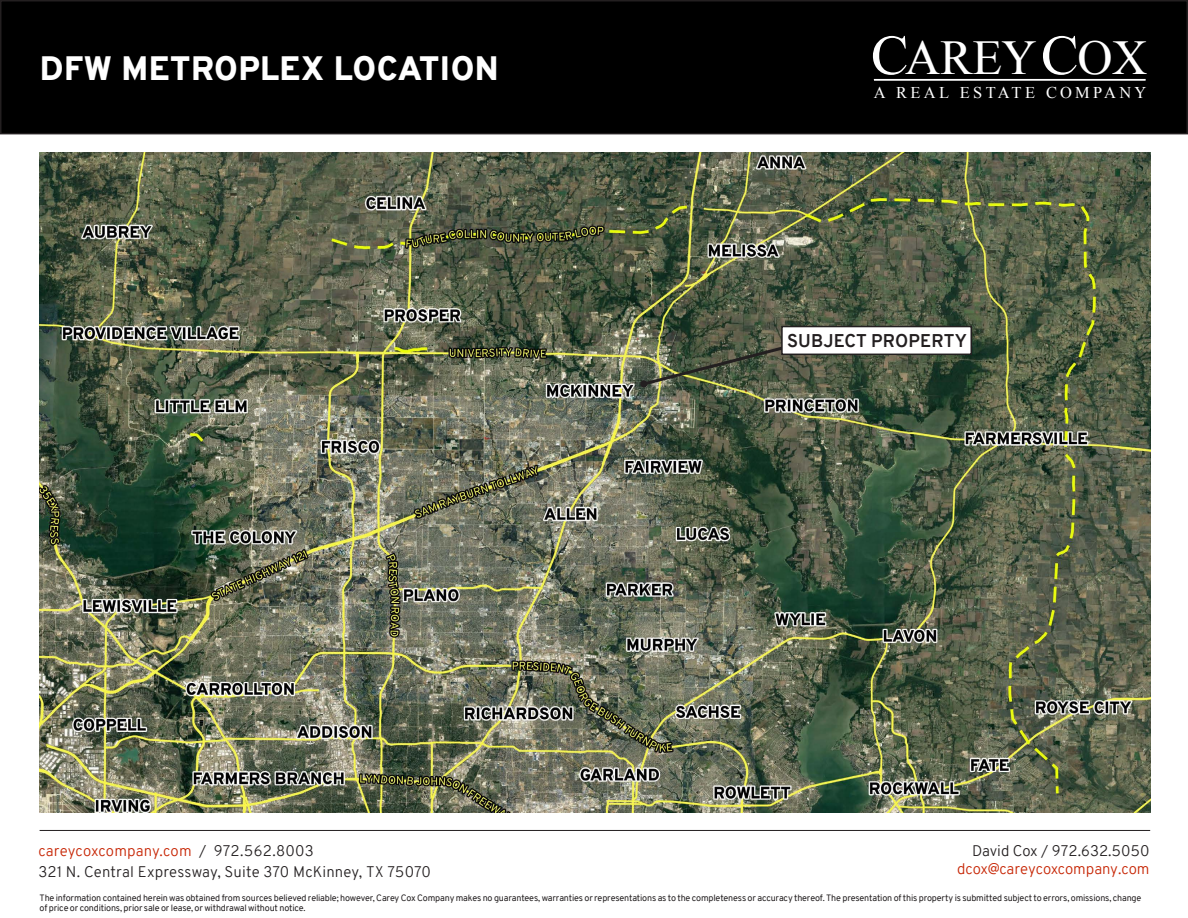
<style>
.page{position:relative;width:1188px;height:918px;background:#fff}
.page>*{position:absolute;margin:0;border:0;box-sizing:border-box;transform-origin:0 0}
.t1{font:48.6px "Times New Roman";letter-spacing:-.005em;color:#fff}
.t2{font:900 33px "Overpass";letter-spacing:.015em;color:#fff}
.t3{font:700 18px "Overpass";letter-spacing:.01em;color:#231f20}
.t4{font:16.35px "Times New Roman";letter-spacing:.2em;color:#fff}
.t5{font:300 15px/21px "Overpass";letter-spacing:.01em;color:#231f20}
.t6{font:300 15px "Overpass";color:#c72605}
.t7{font:9px/10.5px "Overpass";letter-spacing:-.015em;color:#231f20}
.s1{font-size:56.25px}
.s2{color:#c72605}
</style>
<div class="page">
<div style="left:1px;top:1px;width:1186px;height:133px;background:#000"></div>
<div style="left:0;top:0;width:1188px;height:134px;border:2px solid #231f20"></div>
<hr style="left:874px;top:79px;width:272px;height:2px;background:#fff">
<hr style="left:40px;top:830px;width:1110px;height:1px;background:#231f20">
<img style="left:40px;top:152px;width:1110px;height:660px">
<svg style="left:640px;top:337px;width:175px;height:51px;background:#555e46"></svg>
<div style="left:640px;top:380px;width:7px;height:8px;background:#231f20;border-radius:50%"></div>
<div style="left:782px;top:327px;width:189px;height:27px;background:#fff"></div>
<div style="left:781px;top:326px;width:191px;height:29px;border:2px solid #231f20"></div>
<p class="t2" style="left:40px;top:45px;width:461px">DFW METROPLEX LOCATION</p>
<h1 class="t1" style="left:871px;top:25px;width:278px"><span class="s1">C</span>AREY<span class="s1">C</span>OX</h1>
<h3 class="t4" style="left:874px;top:81px;width:274px">A REAL ESTATE COMPANY</h3>
<p class="t3" style="left:787px;top:328px;width:181px">SUBJECT PROPERTY</p>
<h3 class="t5" style="left:972px;top:840px;width:179px">David Cox / 972.632.5050</h3>
<h3 class="t6" style="left:957px;top:858px;width:194px">dcox@careycoxcompany.com</h3>
<h3 class="t5" style="left:38px;top:840px;width:394px"><span class="s2">careycoxcompany.com</span> / 972.562.8003<br>321 N. Central Expressway, Suite 370 McKinney, TX 75070</h3>
<p class="t7" style="left:40px;top:892px;width:1103px">The information contained herein was obtained from sources believed reliable; however, Carey Cox Company makes no guarantees, warranties or representations as to the completeness or accuracy thereof. The presentation of this property is submitted subject to errors, omissions, change of price or conditions, prior sale or lease, or withdrawal without notice.</p>
</div>
